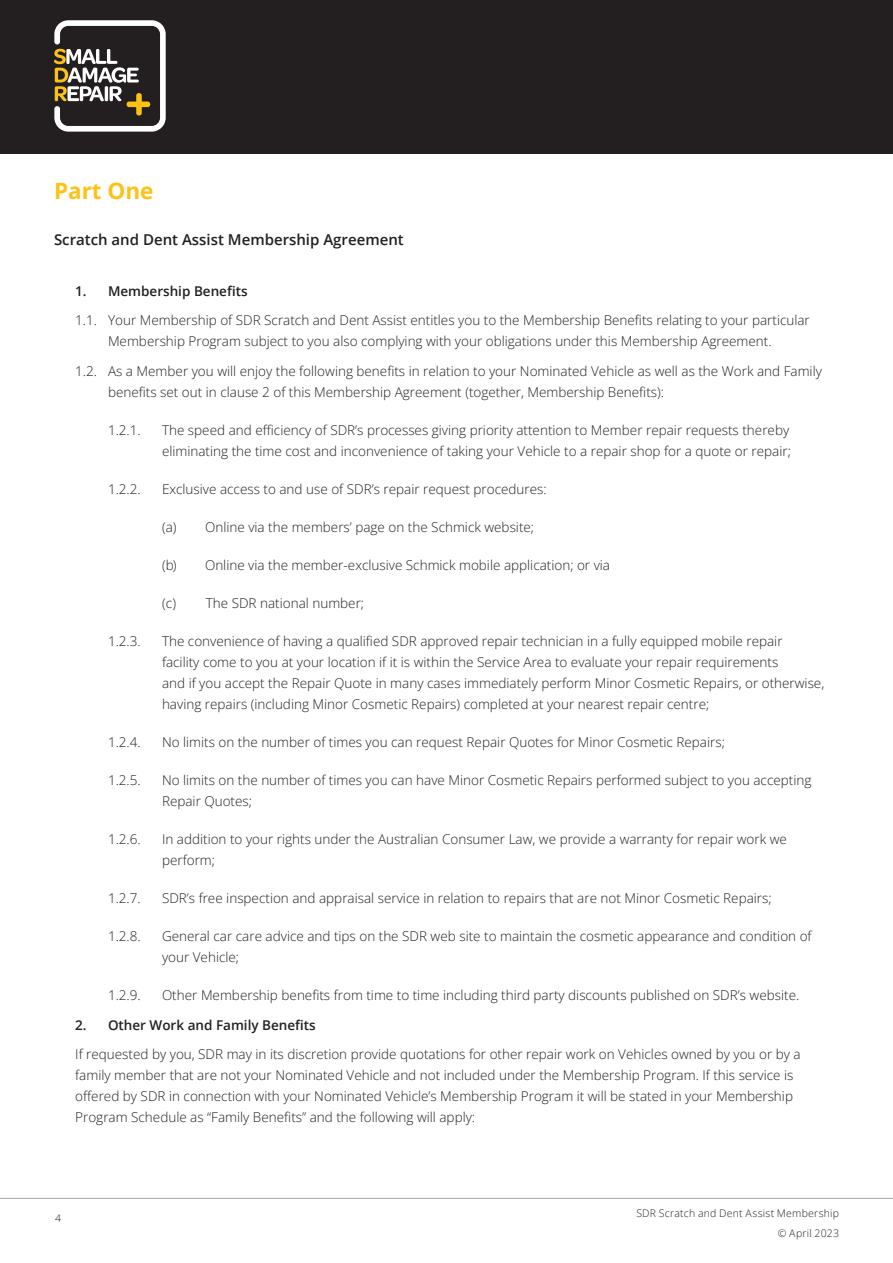
<style>
.page{position:relative;width:893px;height:1263px;background:#fff}
.page>*{position:absolute;margin:0;border:0;box-sizing:border-box;transform-origin:0 0}
.Page_Heading{font:700 22.5px "Open Sans";color:#fdc214}
.Subheading{font:600 15px "Open Sans";color:#231f20}
.Number_List_Indent{font:300 13.5px/21px "Open Sans";color:#231f20}
.List{font:300 13.5px/21px "Open Sans";color:#231f20}
.List-2{font:600 13.5px "Open Sans";color:#231f20}
.t1{font:300 10.5px/19.5px "Open Sans";letter-spacing:.025em;color:#231f20;text-align:right}
</style>
<div class="page">
<div style="left:0;top:0;width:893px;height:153px;background:#231f20"></div>
<hr style="left:0;top:1198px;width:893px;height:1px;background:#a8a9ad">
<svg style="left:54px;top:20px;width:112px;height:112px"></svg>
<p class="Page_Heading" style="left:54px;top:176px;width:101px">Part One</p>
<p class="Subheading" style="left:54px;top:230px;width:351px">Scratch and Dent Assist Membership Agreement</p>
<p class="List-2" style="left:75px;top:282px;width:174px">1. Membership Benefits</p>
<p class="List" style="left:75px;top:310px;width:736px;text-align:center">1.1. Your Membership of SDR Scratch and Dent Assist entitles you to the Membership Benefits relating to your particular<br>Membership Program subject to you also complying with your obligations under this Membership Agreement.</p>
<p class="List" style="left:108px;top:360px;width:715px;text-indent:-33px">1.2. As a Member you will enjoy the following benefits in relation to your Nominated Vehicle as well as the Work and Family benefits set out in clause 2 of this Membership Agreement (together, Membership Benefits):</p>
<p class="Number_List_Indent" style="left:108px;top:419px;width:34px">1.2.1.</p>
<p class="Number_List_Indent" style="left:162px;top:419px;width:630px">The speed and efficiency of SDR’s processes giving priority attention to Member repair requests thereby eliminating the time cost and inconvenience of taking your Vehicle to a repair shop for a quote or repair;</p>
<p class="Number_List_Indent" style="left:108px;top:478px;width:34px">1.2.2.</p>
<p class="Number_List_Indent" style="left:162px;top:478px;width:386px">Exclusive access to and use of SDR’s repair request procedures:</p>
<p class="Number_List_Indent" style="left:162px;top:516px;width:374px">(a) Online via the members’ page on the Schmick website;</p>
<p class="Number_List_Indent" style="left:162px;top:554px;width:450px">(b) Online via the member-exclusive Schmick mobile application; or via</p>
<p class="Number_List_Indent" style="left:162px;top:592px;width:204px">(c) The SDR national number;</p>
<p class="Number_List_Indent" style="left:108px;top:630px;width:34px">1.2.3.</p>
<p class="Number_List_Indent" style="left:162px;top:630px;width:664px">The convenience of having a qualified SDR approved repair technician in a fully equipped mobile repair<br>facility come to you at your location if it is within the Service Area to evaluate your repair requirements<br>and if you accept the Repair Quote in many cases immediately perform Minor Cosmetic Repairs, or otherwise, having repairs (including Minor Cosmetic Repairs) completed at your nearest repair centre;</p>
<p class="Number_List_Indent" style="left:108px;top:731px;width:34px">1.2.4.</p>
<p class="Number_List_Indent" style="left:162px;top:731px;width:564px">No limits on the number of times you can request Repair Quotes for Minor Cosmetic Repairs;</p>
<p class="Number_List_Indent" style="left:108px;top:769px;width:34px">1.2.5.</p>
<p class="Number_List_Indent" style="left:162px;top:769px;width:651px">No limits on the number of times you can have Minor Cosmetic Repairs performed subject to you accepting<br>Repair Quotes;</p>
<p class="Number_List_Indent" style="left:108px;top:828px;width:34px">1.2.6.</p>
<p class="Number_List_Indent" style="left:162px;top:828px;width:626px">In addition to your rights under the Australian Consumer Law, we provide a warranty for repair work we perform;</p>
<p class="Number_List_Indent" style="left:108px;top:887px;width:34px">1.2.7.</p>
<p class="Number_List_Indent" style="left:162px;top:887px;width:611px">SDR’s free inspection and appraisal service in relation to repairs that are not Minor Cosmetic Repairs;</p>
<p class="Number_List_Indent" style="left:108px;top:925px;width:34px">1.2.8.</p>
<p class="Number_List_Indent" style="left:162px;top:925px;width:651px">General car care advice and tips on the SDR web site to maintain the cosmetic appearance and condition of your Vehicle;</p>
<p class="Number_List_Indent" style="left:108px;top:984px;width:34px">1.2.9.</p>
<p class="Number_List_Indent" style="left:162px;top:984px;width:639px">Other Membership benefits from time to time including third party discounts published on SDR’s website.</p>
<p class="List-2" style="left:75px;top:1015px;width:242px">2. Other Work and Family Benefits</p>
<p class="List" style="left:75px;top:1043px;width:727px">If requested by you, SDR may in its discretion provide quotations for other repair work on Vehicles owned by you or by a family member that are not your Nominated Vehicle and not included under the Membership Program. If this service is offered by SDR in connection with your Nominated Vehicle’s Membership Program it will be stated in your Membership Program Schedule as “Family Benefits” and the following will apply:</p>
<p class="t1" style="left:55px;top:1208px;width:7px">4</p>
<p class="t1" style="left:636px;top:1203px;width:204px">SDR Scratch and Dent Assist Membership © April 2023</p>
</div>
